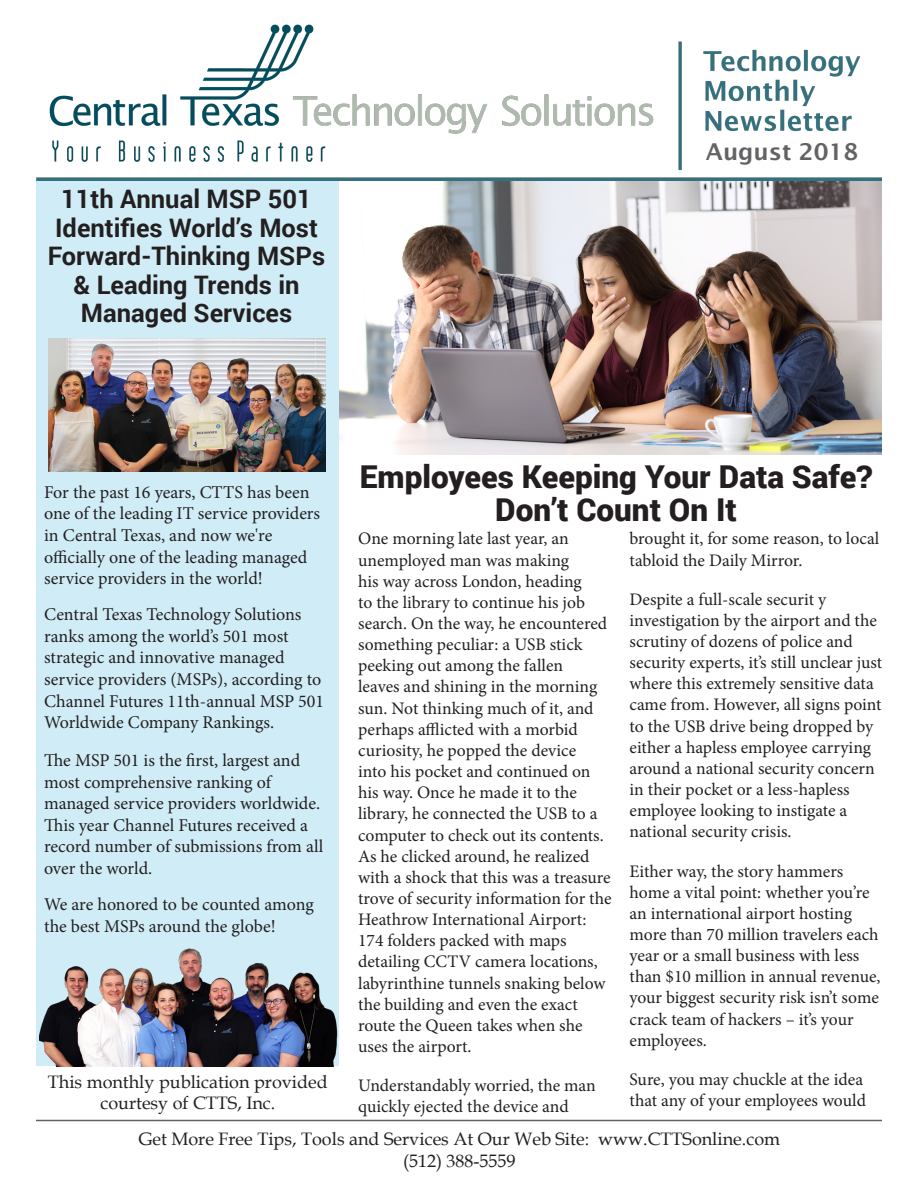
<style>
.page{position:relative;width:918px;height:1188px;background:#fff}
.page>*{position:absolute;margin:0;border:0;box-sizing:border-box;transform-origin:0 0}
.t1{font:900 31.5px "Roboto";color:#231f20}
.t2{font:700 25.5px/28.5px "Roboto";color:#231f20;text-align:center}
.t3{font:600 23.25px "Lucida Sans";color:#636366}
.t4{font:18px/21.6px "Minion Pro";letter-spacing:-.005em;color:#231f20}
.t5{font:18px/21.6px "Book Antiqua";color:#231f20;text-align:center}
.t6{font:17.7px/21.1px "Minion Pro";color:#231f20}
</style>
<div class="page">
<img style="left:36px;top:24px;width:846px;height:158px">
<div style="left:37px;top:182px;width:302px;height:884px;background:#d0edf7"></div>
<hr style="left:36px;top:1120px;width:846px;height:1px;background:#636366">
<img style="left:39px;top:948px;width:299px;height:118px">
<img style="left:339px;top:182px;width:543px;height:272px">
<img style="left:49px;top:338px;width:277px;height:134px">
<p class="t2" style="left:48px;top:184px;width:279px">11th Annual MSP 501<br>Identifies World’s Most<br>Forward-Thinking MSPs &amp; Leading Trends in<br>Managed Services</p>
<p class="t3" style="left:706px;top:138px;width:154px">August 2018</p>
<p class="t1" style="left:360px;top:454px;width:514px">Employees Keeping Your Data Safe?</p>
<p class="t1" style="left:495px;top:487px;width:243px">Don’t Count On It</p>
<p class="t6" style="left:358px;top:528px;width:255px">One morning late last year, an unemployed man was making<br>his way across London, heading<br>to the library to continue his job search. On the way, he encountered something peculiar: a USB stick peeking out among the fallen<br>leaves and shining in the morning sun. Not thinking much of it, and perhaps afflicted with a morbid curiosity, he popped the device<br>into his pocket and continued on his way. Once he made it to the library, he connected the USB to a computer to check out its contents.<br>As he clicked around, he realized with a shock that this was a treasure trove of security information for the<br>Heathrow International Airport:<br>174 folders packed with maps detailing CCTV camera locations, labyrinthine tunnels snaking below the building and even the exact route the Queen takes when she uses the airport.</p>
<p class="t6" style="left:358px;top:1075px;width:239px">Understandably worried, the man quickly ejected the device and</p>
<p class="t4" style="left:44px;top:481px;width:278px">For the past 16 years, CTTS has been one of the leading IT service providers in Central Texas, and now we're officially one of the leading managed service providers in the world!</p>
<p class="t4" style="left:44px;top:604px;width:282px">Central Texas Technology Solutions ranks among the world’s 501 most strategic and innovative managed service providers (MSPs), according to Channel Futures 11th-annual MSP 501<br>Worldwide Company Rankings.</p>
<p class="t4" style="left:44px;top:750px;width:281px">The MSP 501 is the first, largest and most comprehensive ranking of managed service providers worldwide.<br>This year Channel Futures received a record number of submissions from all over the world.</p>
<p class="t4" style="left:44px;top:894px;width:271px">We are honored to be counted among the best MSPs around the globe!</p>
<p class="t6" style="left:630px;top:528px;width:251px">brought it, for some reason, to local tabloid the Daily Mirror.</p>
<p class="t6" style="left:630px;top:589px;width:254px">Despite a full-scale securit y investigation by the airport and the scrutiny of dozens of police and security experts, it’s still unclear just where this extremely sensitive data came from. However, all signs point to the USB drive being dropped by either a hapless employee carrying around a national security concern in their pocket or a less-hapless employee looking to instigate a national security crisis.</p>
<p class="t6" style="left:630px;top:860px;width:252px">Either way, the story hammers home a vital point: whether you’re an international airport hosting more than 70 million travelers each year or a small business with less than $10 million in annual revenue, your biggest security risk isn’t some crack team of hackers – it’s your employees.</p>
<p class="t6" style="left:630px;top:1069px;width:238px">Sure, you may chuckle at the idea that any of your employees would</p>
<p class="t5" style="left:48px;top:1070px;width:281px">This monthly publication provided courtesy of CTTS, Inc.</p>
<p class="t5" style="left:139px;top:1128px;width:643px">Get More Free Tips, Tools and Services At Our Web Site: www.CTTSonline.com</p>
<p class="t5" style="left:403px;top:1150px;width:114px">(512) 388-5559</p>
</div>
